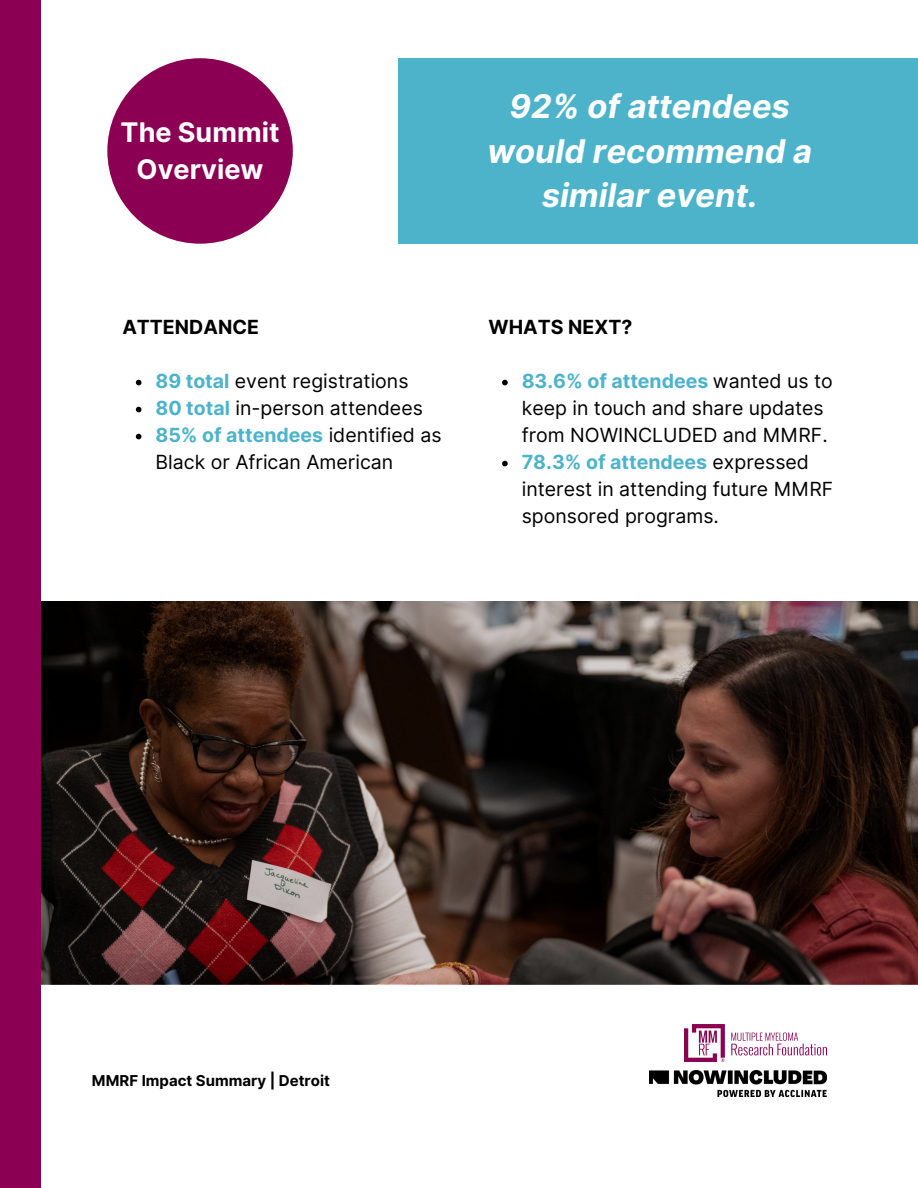
<style>
.page{position:relative;width:918px;height:1188px;background:#fff}
.page>*{position:absolute;margin:0;border:0;box-sizing:border-box;transform-origin:0 0}
.t1{font:italic 700 32.7px/44.8px "Inter";color:#fff;text-align:center}
.t2{font:700 27px/37.2px "Inter";color:#fff;text-align:center}
.t3{font:19.5px/27px "Inter";color:#000}
.t4{font:700 19.5px "Inter";color:#000}
.t5{font:700 15px "Inter";color:#000}
.s1{font-weight:700;color:#4cb3ca}
</style>
<div class="page">
<div style="left:0;top:0;width:40px;height:1188px;background:#8b0053"></div>
<img style="left:41px;top:601px;width:876px;height:383px">
<div style="left:107px;top:58px;width:186px;height:186px;background:#8b0053;border-radius:50%"></div>
<div style="left:399px;top:58px;width:519px;height:186px;background:#4cb3ca"></div>
<img style="left:650px;top:1071px;width:176px;height:26px">
<img style="left:685px;top:1025px;width:141px;height:37px">
<svg style="left:136px;top:380px;width:5px;height:5px"></svg>
<svg style="left:136px;top:407px;width:5px;height:5px"></svg>
<svg style="left:136px;top:434px;width:5px;height:5px"></svg>
<svg style="left:502px;top:380px;width:6px;height:5px"></svg>
<svg style="left:502px;top:461px;width:6px;height:5px"></svg>
<h2 class="t2" style="left:121px;top:114px;width:160px">The Summit<br>Overview</h2>
<p class="t4" style="left:122px;top:315px;width:138px">ATTENDANCE</p>
<h3 class="t3" style="left:155px;top:367px;width:255px"><span class="s1">89 total</span> event registrations</h3>
<p class="t3" style="left:155px;top:394px;width:269px"><span class="s1">80 total</span> in-person attendees</p>
<p class="t3" style="left:155px;top:421px;width:288px"><span class="s1">85% of attendees</span> identified as<br>Black or African American</p>
<p class="t1" style="left:488px;top:83px;width:326px">92% of attendees would recommend a similar event.</p>
<p class="t4" style="left:489px;top:315px;width:145px">WHATS NEXT?</p>
<p class="t3" style="left:522px;top:367px;width:313px"><span class="s1">83.6% of attendees</span> wanted us to keep in touch and share updates from NOWINCLUDED and MMRF.</p>
<p class="t3" style="left:522px;top:448px;width:313px"><span class="s1">78.3% of attendees</span> expressed interest in attending future MMRF sponsored programs.</p>
<p class="t5" style="left:92px;top:1072px;width:240px">MMRF Impact Summary | Detroit</p>
</div>
